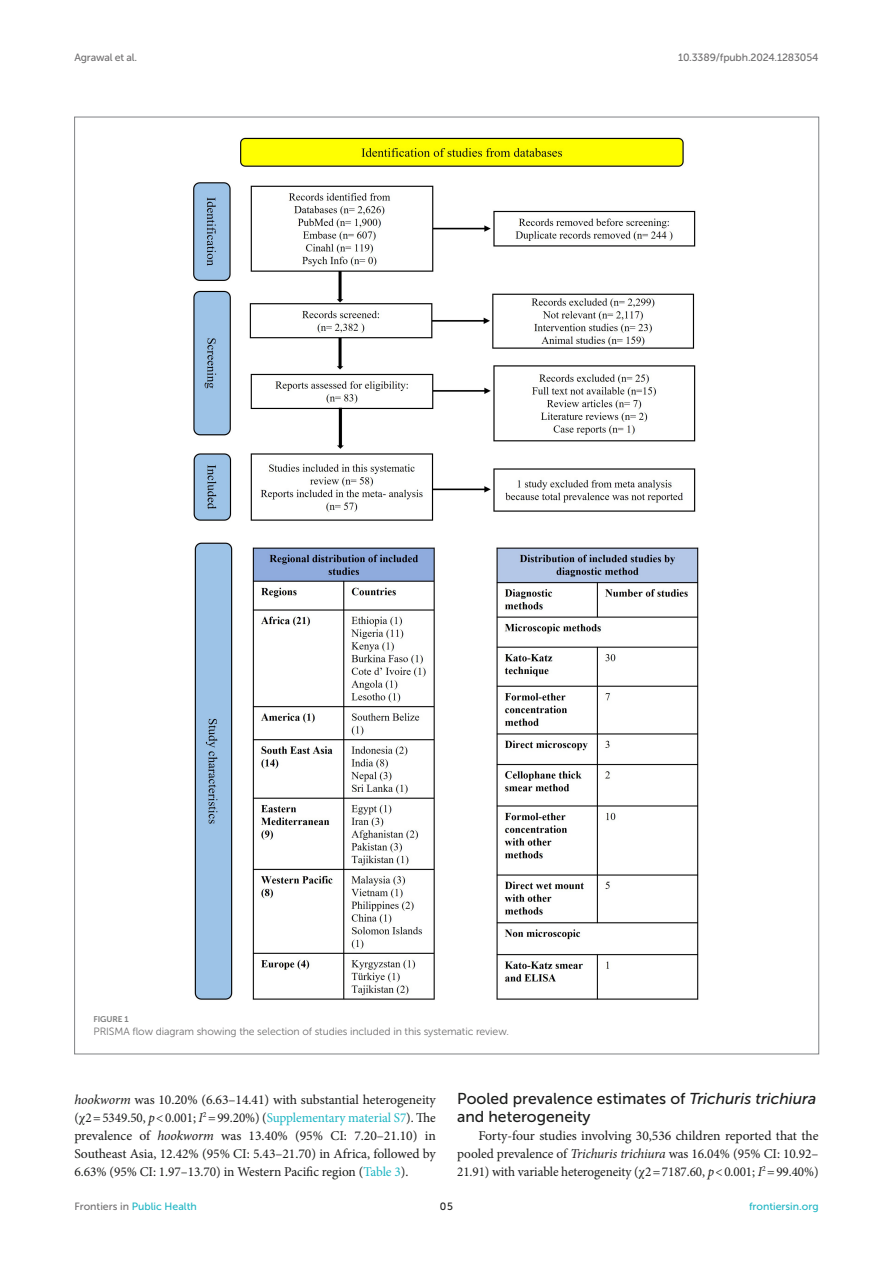
<style>
.page{position:relative;width:893px;height:1263px;background:#fff}
.page>*{position:absolute;margin:0;border:0;box-sizing:border-box;transform-origin:0 0}
.HEAD_3{font:15.75px/18px "Museo Sans 500";color:#1b1c1b}
.TEXT_FLUSH{font:13.5px/18px "Minion Pro";letter-spacing:-.005em;color:#1b1c1b;text-align:justify}
.FIG_LEG{font:10.5px "Museo Sans 300";letter-spacing:-.01em;color:#706f70}
.t1{font:10.5px "Museo Sans 500";letter-spacing:-.015em;color:#706f70}
.t2{font:10.5px "Museo Sans 500";color:#1db5c3}
.t3{font:10.5px "Museo Sans 500";color:#1b1c1b}
.FIG_HD{font:8.25px "Museo Sans 700";letter-spacing:-.01em;color:#7e7f7f}
.s1{font-style:italic}
.s2{font-family:"STIX General"}
.s3{color:#1db5c3}
.s4{color:#706f70}
</style>
<div class="page">
<img style="left:193px;top:137px;width:506px;height:863px">
<p class="t1" style="left:74px;top:51px;width:64px">Agrawal et al.</p>
<p class="t1" style="left:678px;top:51px;width:142px">10.3389/fpubh.2024.1283054</p>
<p class="FIG_HD" style="left:94px;top:1014px;width:37px">FIGURE 1</p>
<p class="FIG_LEG" style="left:94px;top:1026px;width:417px">PRISMA flow diagram showing the selection of studies included in this systematic review.</p>
<p class="TEXT_FLUSH" style="left:74px;top:1091px;width:363px"><span class="s1">hookworm</span> was 10.20% (6.63–14.41) with substantial heterogeneity (<span class="s2">χ</span>2=5349.50, <span class="s1">p</span>&lt;0.001; <span class="s1">I</span><sup>2</sup> =99.20%) (<span class="s3">Supplementary material S7</span>). The prevalence of <span class="s1">hookworm</span> was 13.40% (95% CI: 7.20–21.10) in Southeast Asia, 12.42% (95% CI: 5.43–21.70) in Africa, followed by 6.63% (95% CI: 1.97–13.70) in Western Pacific region (<span class="s3">Table 3</span>).</p>
<p class="HEAD_3" style="left:457px;top:1090px;width:361px">Pooled prevalence estimates of <span class="s1">Trichuris trichiura </span>and heterogeneity</p>
<p class="TEXT_FLUSH" style="left:457px;top:1127px;width:363px;text-indent:21px">Forty-four studies involving 30,536 children reported that the pooled prevalence of <span class="s1">Trichuris trichiura</span> was 16.04% (95% CI: 10.92– 21.91) with variable heterogeneity (<span class="s2">χ</span>2=7187.60, <span class="s1">p</span>&lt;0.001; <span class="s1">I</span><sup>2</sup> =99.40%)</p>
<p class="t2" style="left:74px;top:1200px;width:124px"><span class="s4">Frontiers in</span> Public Health</p>
<p class="t3" style="left:440px;top:1200px;width:14px">05</p>
<p class="t2" style="left:749px;top:1200px;width:71px">frontiersin.org</p>
</div>
